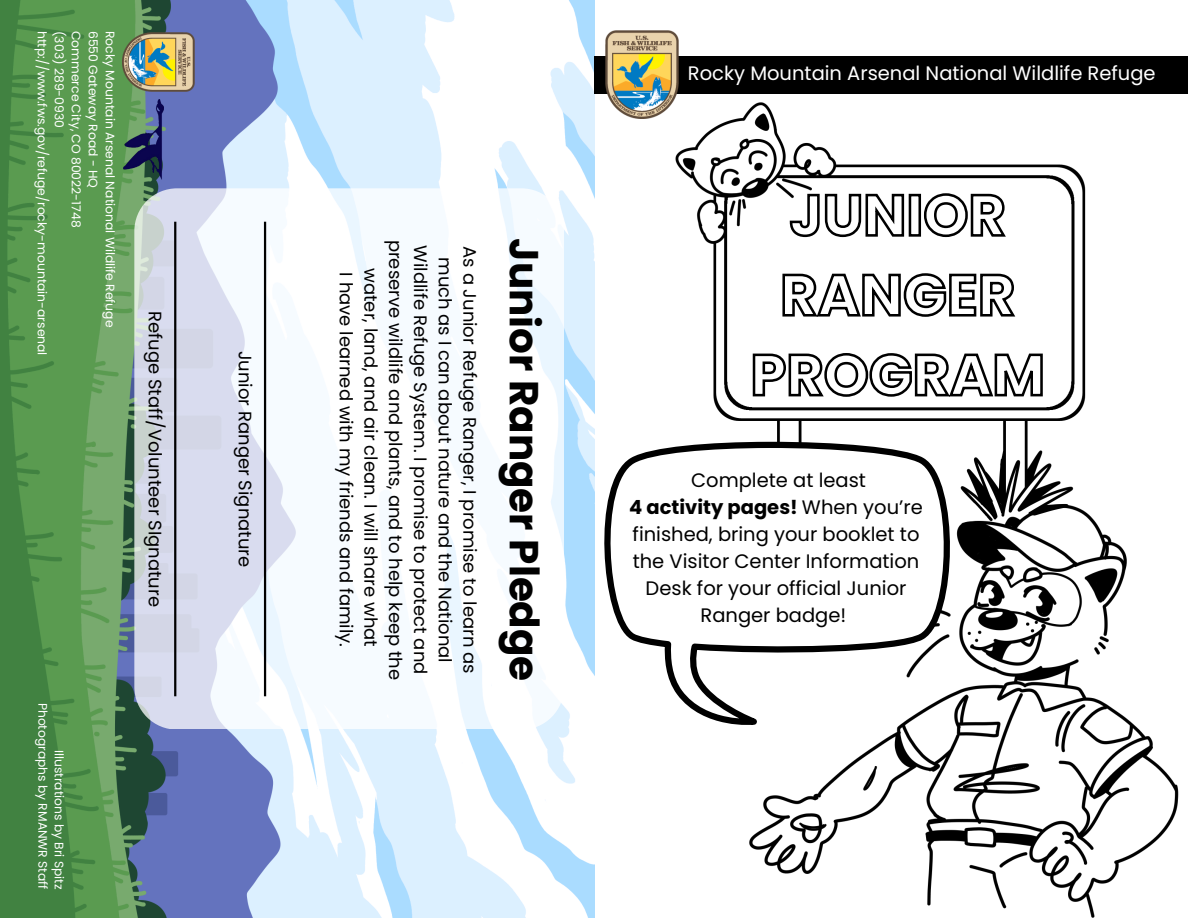
<style>
.page{position:relative;width:1188px;height:918px;background:#fff}
.page>*{position:absolute;margin:0;border:0;box-sizing:border-box;transform-origin:0 0}
.t1{font:700 40.5px "Poppins";color:#000}
.t2{font:19.5px/27px "Poppins";color:#000;text-align:center}
.t3{font:19.5px "Poppins";color:#fff}
.t4{font:18px/24.8px "Poppins";color:#000;text-align:center}
.t5{font:12.3px "Poppins";color:#fff}
.s1{font-weight:700}
</style>
<div class="page">
<img style="left:0;top:0;width:594px;height:918px">
<div style="left:594px;top:56px;width:594px;height:37px;background:#000"></div>
<img style="left:675px;top:93px;width:490px;height:377px">
<svg style="left:789px;top:192px;width:219px;height:47px"></svg>
<svg style="left:781px;top:272px;width:237px;height:47px"></svg>
<svg style="left:751px;top:352px;width:293px;height:47px"></svg>
<img style="left:606px;top:31px;width:73px;height:88px">
<img style="left:123px;top:100px;width:41px;height:80px">
<img style="left:122px;top:32px;width:72px;height:60px">
<img style="left:749px;top:470px;width:430px;height:448px">
<svg style="left:134px;top:188px;width:430px;height:541px"></svg>
<hr style="left:264px;top:222px;width:2px;height:474px;background:#000">
<hr style="left:174px;top:222px;width:2px;height:474px;background:#000">
<svg style="left:594px;top:442px;width:364px;height:288px"></svg>
<h3 class="t5" style="left:85px;top:31px;width:198px;rotate:90deg">Commerce City, CO 80022-1748</h3>
<p class="t5" style="left:102px;top:31px;width:159px;rotate:90deg">6550 Gateway Road - HQ</p>
<h3 class="t5" style="left:51px;top:31px;width:326px;rotate:90deg">http://www.fws.gov/refuge/rocky-mountain-arsenal</h3>
<p class="t5" style="left:119px;top:31px;width:298px;rotate:90deg">Rocky Mountain Arsenal National Wildlife Refuge</p>
<h3 class="t5" style="left:68px;top:31px;width:98px;rotate:90deg">(303) 289-0930</h3>
<p class="t4" style="left:168px;top:311px;width:297px;rotate:90deg">Refuge Staff/Volunteer SIgnature</p>
<p class="t5" style="left:51px;top:703px;width:188px;rotate:90deg">Photographs by RMANWR Staff</p>
<h1 class="t5" style="left:68px;top:750px;width:141px;rotate:90deg">Illustrations by Bri Spitz</h1>
<h3 class="t4" style="left:258px;top:351px;width:218px;rotate:90deg">Junior Ranger Signature</h3>
<p class="t4" style="left:482px;top:240px;width:442px;rotate:90deg">As a Junior Refuge Ranger, I promise to learn as much as I can about nature and the National Wildlife Refuge System. I promise to protect and preserve wildlife and plants, and to help keep the water, land, and air clean. I will share what<br>I have learned with my friends and family.</p>
<h2 class="t1" style="left:552px;top:238px;width:445px;rotate:90deg">Junior Ranger Pledge</h2>
<p class="t3" style="left:688px;top:60px;width:469px">Rocky Mountain Arsenal National Wildlife Refuge</p>
<p class="t2" style="left:629px;top:467px;width:295px">Complete at least<br><span class="s1">4 activity pages!</span> When you’re finished, bring your booklet to the Visitor Center Information<br>Desk for your official Junior<br>Ranger badge!</p>
</div>
